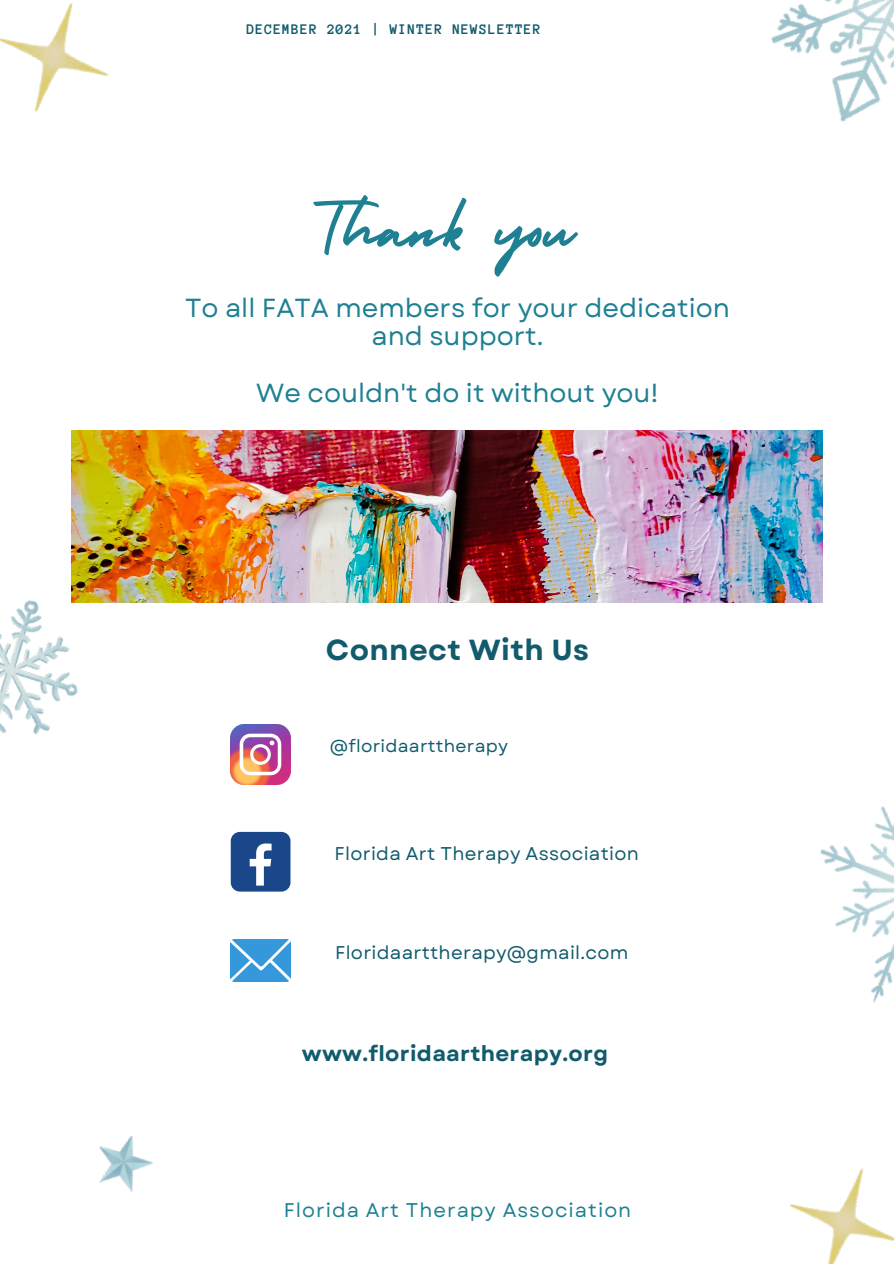
<style>
.page{position:relative;width:894px;height:1264px;background:#fff}
.page>*{position:absolute;margin:0;border:0;box-sizing:border-box;transform-origin:0 0}
.t1{font:79.8px "Holiday";color:#1e8092}
.t2{font:700 28.95px "Garet";letter-spacing:.015em;color:#115b6c}
.t3{font:26.1px/28.2px "Garet";color:#1e8092;text-align:center}
.t4{font:700 21.45px "Garet";letter-spacing:.015em;color:#115b6c}
.t5{font:19.8px "Garet";letter-spacing:.05em;color:#1e8092}
.t6{font:18.45px "Garet";letter-spacing:.015em;color:#115b6c}
.t7{font:17.4px "Garet";letter-spacing:.015em;color:#115b6c}
.t8{font:700 15px "Anonymous Pro";letter-spacing:.05em;color:#115b6c}
</style>
<div class="page">
<img style="left:820px;top:806px;width:73px;height:197px">
<img style="left:771px;top:0;width:122px;height:122px">
<img style="left:0;top:2px;width:109px;height:110px">
<img style="left:72px;top:431px;width:750px;height:171px">
<img style="left:231px;top:724px;width:59px;height:60px">
<div style="left:231px;top:831px;width:59px;height:60px;background:#1a4789;border-radius:9px"></div>
<svg style="left:249px;top:843px;width:22px;height:42px"></svg>
<img style="left:231px;top:939px;width:59px;height:42px">
<img style="left:99px;top:1135px;width:54px;height:58px">
<img style="left:789px;top:1168px;width:104px;height:95px">
<img style="left:0;top:580px;width:100px;height:155px">
<p class="t8" style="left:246px;top:22px;width:296px">DECEMBER 2021 | WINTER NEWSLETTER</p>
<p class="t1" style="left:311px;top:167px;width:265px">Thank you</p>
<p class="t3" style="left:185px;top:294px;width:546px">To all FATA members for your dedication and support.</p>
<p class="t3" style="left:256px;top:378px;width:404px">We couldn't do it without you!</p>
<p class="t2" style="left:326px;top:628px;width:265px">Connect With Us</p>
<p class="t7" style="left:330px;top:733px;width:180px">@floridaarttherapy</p>
<p class="t6" style="left:334px;top:840px;width:306px">Florida Art Therapy Association</p>
<p class="t6" style="left:335px;top:939px;width:295px">Floridaarttherapy@gmail.com</p>
<p class="t4" style="left:302px;top:1037px;width:307px">www.floridaartherapy.org</p>
<p class="t5" style="left:284px;top:1195px;width:349px">Florida Art Therapy Association</p>
</div>
